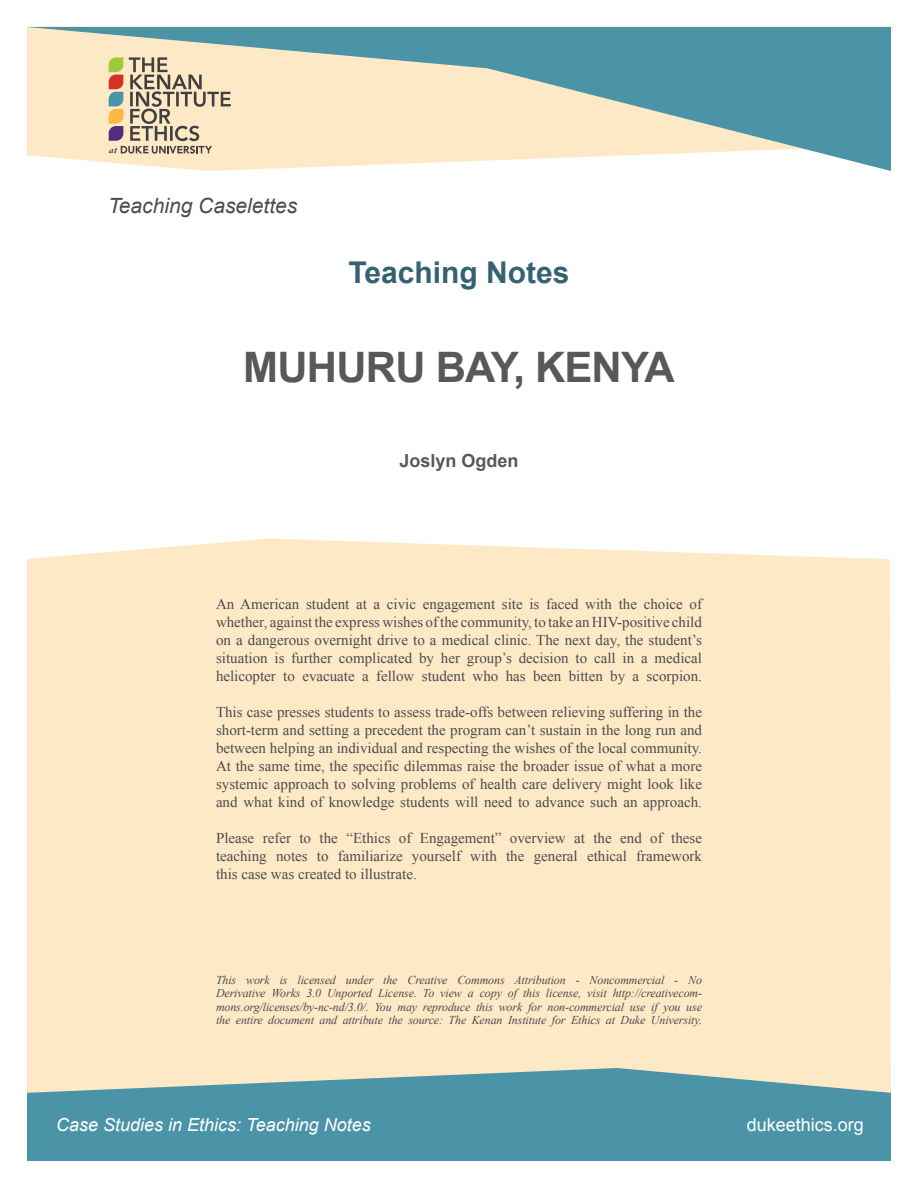
<style>
.page{position:relative;width:918px;height:1188px;background:#fff}
.page>*{position:absolute;margin:0;border:0;box-sizing:border-box;transform-origin:0 0}
.t1{font:700 42px "Arial";letter-spacing:-.02em;color:#57585a}
.t2{font:700 30px "Arial";color:#366172}
.t3{font:italic 21px "Arial";color:#4b4c4d}
.t4{font:italic 18px "Arial";color:#fff}
.t5{font:18px "Arial";color:#fff}
.t6{font:700 18px "Arial";color:#57585a}
.t7{font:15px/18px "Times New Roman";color:#4b4c4d;text-align:justify}
.t8{font:italic 12px/13.5px "Times New Roman";letter-spacing:-.01em;color:#4b4c4d;text-align:justify}
</style>
<div class="page">
<div style="left:27px;top:538px;width:864px;height:530px;background:#fee9c7"></div>
<svg style="left:27px;top:1068px;width:864px;height:93px;background:#629fab"></svg>
<svg style="left:27px;top:27px;width:864px;height:144px;background:#b6c6bb"></svg>
<p class="t3" style="left:108px;top:192px;width:191px">Teaching Caselettes</p>
<h2 class="t2" style="left:348px;top:252px;width:223px">Teaching Notes</h2>
<p class="t1" style="left:243px;top:339px;width:433px">MUHURU BAY, KENYA</p>
<p class="t6" style="left:399px;top:449px;width:121px">Joslyn Ogden</p>
<p class="t7" style="left:216px;top:595px;width:488px">An American student at a civic engagement site is faced with the choice of</p>
<p class="t7" style="left:216px;top:613px;width:487px">whether, against the express wishes of the community, to take an HIV-positive child</p>
<p class="t7" style="left:216px;top:631px;width:487px">on a dangerous overnight drive to a medical clinic. The next day, the student’s</p>
<p class="t7" style="left:216px;top:649px;width:487px">situation is further complicated by her group’s decision to call in a medical</p>
<p class="t7" style="left:216px;top:667px;width:487px">helicopter to evacuate a fellow student who has been bitten by a scorpion.</p>
<p class="t7" style="left:216px;top:703px;width:488px">This case presses students to assess trade-offs between relieving suffering in the short-term and setting a precedent the program can’t sustain in the long run and between helping an individual and respecting the wishes of the local community.<br>At the same time, the specific dilemmas raise the broader issue of what a more systemic approach to solving problems of health care delivery might look like and what kind of knowledge students will need to advance such an approach.</p>
<p class="t7" style="left:216px;top:829px;width:488px">Please refer to the “Ethics of Engagement” overview at the end of these</p>
<p class="t7" style="left:216px;top:847px;width:488px">teaching notes to familiarize yourself with the general ethical framework</p>
<p class="t7" style="left:216px;top:865px;width:202px">this case was created to illustrate.</p>
<p class="t8" style="left:216px;top:973px;width:488px">This work is licensed under the Creative Commons Attribution - Noncommercial - No Derivative Works 3.0 Unported License. To view a copy of this license, visit http://creativecom&shy;mons.org/licenses/by-nc-nd/3.0/. You may reproduce this work for non-commercial use if you use the entire document and attribute the source: The Kenan Institute for Ethics at Duke University.</p>
<p class="t4" style="left:56px;top:1113px;width:316px">Case Studies in Ethics: Teaching Notes</p>
<p class="t5" style="left:747px;top:1112px;width:119px">dukeethics.org</p>
</div>
